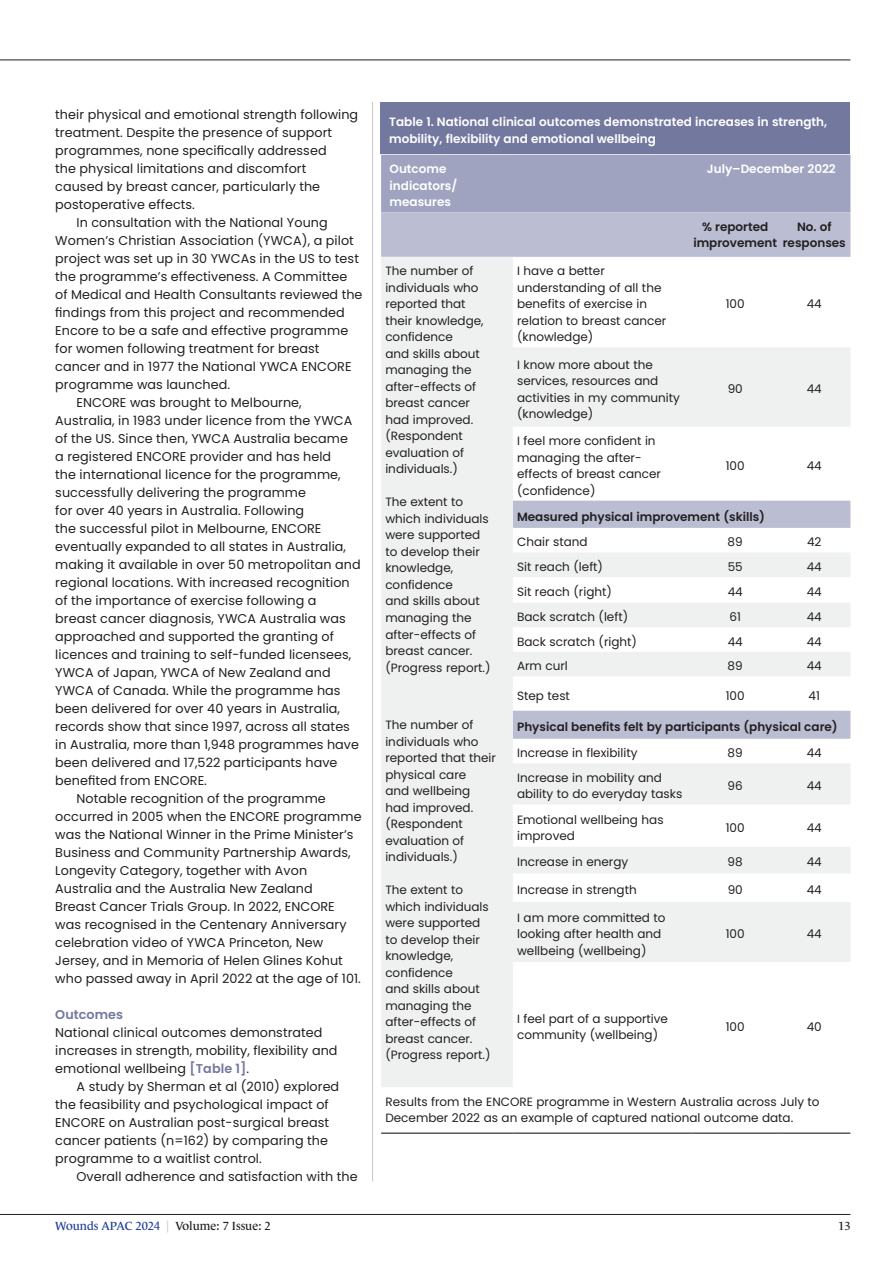
<style>
.page{position:relative;width:893px;height:1263px;background:#fff}
.page>*{position:absolute;margin:0;border:0;box-sizing:border-box;transform-origin:0 0}
.Body_indent{font:12.75px/18px "Poppins";letter-spacing:.005em;color:#231f20}
.Sub_header{font:600 12.75px "Poppins";letter-spacing:.005em;color:#73789f}
.Table_text{font:12px/16.5px "Poppins";color:#231f20}
.Table_text-2{font:600 12px/16.5px "Poppins";color:#231f20;text-align:center}
.Table_head_NEW{font:600 12px/16.5px "Poppins";color:#fff}
.Table_text-3{font:600 12px/16.5px "Poppins";color:#fff}
.t1{font:12px "Le Monde Journal Std";color:#231f20}
.s1{font-weight:600;color:#73789f}
.s2{color:#223f99}
.s3{color:#c7c8ca}
</style>
<div class="page">
<hr style="left:0;top:1214px;width:850px;height:1px;background:#231f20">
<hr style="left:0;top:60px;width:850px;height:1px;background:#231f20">
<hr style="left:372px;top:102px;width:1px;height:1079px;background:#c7c8ca">
<div style="left:381px;top:155px;width:469px;height:57px;background:#9fa3c0"></div>
<div style="left:381px;top:212px;width:469px;height:45px;background:#bbbdd3"></div>
<svg style="left:381px;top:257px;width:469px;height:830px;fill:#eff0f0"></svg>
<hr style="left:381px;top:1132px;width:132px;height:2px;background:#231f20">
<hr style="left:513px;top:1132px;width:179px;height:2px;background:#231f20">
<hr style="left:692px;top:1132px;width:86px;height:2px;background:#231f20">
<hr style="left:778px;top:1132px;width:72px;height:2px;background:#231f20">
<div style="left:381px;top:102px;width:469px;height:52px;background:#73789f"></div>
<p class="Body_indent" style="left:55px;top:106px;width:304px">their physical and emotional strength following treatment. Despite the presence of support programmes, none specifically addressed<br>the physical limitations and discomfort<br>caused by breast cancer, particularly the postoperative effects.</p>
<p class="Body_indent" style="left:55px;top:214px;width:309px;text-indent:21px">In consultation with the National Young Women’s Christian Association (YWCA), a pilot project was set up in 30 YWCAs in the US to test the programme’s effectiveness. A Committee of Medical and Health Consultants reviewed the findings from this project and recommended Encore to be a safe and effective programme for women following treatment for breast cancer and in 1977 the National YWCA ENCORE programme was launched.</p>
<p class="Body_indent" style="left:55px;top:394px;width:307px;text-indent:21px">ENCORE was brought to Melbourne, Australia, in 1983 under licence from the YWCA of the US. Since then, YWCA Australia became<br>a registered ENCORE provider and has held<br>the international licence for the programme, successfully delivering the programme<br>for over 40 years in Australia. Following<br>the successful pilot in Melbourne, ENCORE eventually expanded to all states in Australia, making it available in over 50 metropolitan and regional locations. With increased recognition of the importance of exercise following a breast cancer diagnosis, YWCA Australia was approached and supported the granting of licences and training to self-funded licensees, YWCA of Japan, YWCA of New Zealand and YWCA of Canada. While the programme has been delivered for over 40 years in Australia, records show that since 1997, across all states in Australia, more than 1,948 programmes have been delivered and 17,522 participants have benefited from ENCORE.</p>
<p class="Body_indent" style="left:55px;top:790px;width:308px;text-indent:21px">Notable recognition of the programme occurred in 2005 when the ENCORE programme was the National Winner in the Prime Minister’s Business and Community Partnership Awards, Longevity Category, together with Avon Australia and the Australia New Zealand<br>Breast Cancer Trials Group. In 2022, ENCORE was recognised in the Centenary Anniversary celebration video of YWCA Princeton, New Jersey, and in Memoria of Helen Glines Kohut who passed away in April 2022 at the age of 101.</p>
<p class="Sub_header" style="left:55px;top:1007px;width:69px">Outcomes</p>
<p class="Body_indent" style="left:55px;top:1024px;width:284px">National clinical outcomes demonstrated increases in strength, mobility, flexibility and emotional wellbeing <span class="s1">[Table 1]</span>.</p>
<p class="Body_indent" style="left:55px;top:1078px;width:285px;text-indent:21px">A study by Sherman et al (2010) explored the feasibility and psychological impact of ENCORE on Australian post-surgical breast cancer patients (n=162) by comparing the programme to a waitlist control.</p>
<p class="Body_indent" style="left:77px;top:1168px;width:283px">Overall adherence and satisfaction with the</p>
<p class="Table_head_NEW" style="left:389px;top:114px;width:439px">Table 1. National clinical outcomes demonstrated increases in strength, mobility, flexibility and emotional wellbeing</p>
<p class="Table_text-3" style="left:390px;top:161px;width:69px">Outcome indicators/ measures</p>
<p class="Table_text-3" style="left:707px;top:161px;width:130px">July–December 2022</p>
<p class="Table_text-2" style="left:693px;top:218px;width:85px">% reported improvement</p>
<p class="Table_text-2" style="left:783px;top:218px;width:64px">No. of responses</p>
<p class="Table_text" style="left:385px;top:263px;width:100px">The number of individuals who reported that their knowledge, confidence<br>and skills about managing the after-effects of breast cancer had improved. (Respondent evaluation of individuals.)</p>
<p class="Table_text" style="left:385px;top:494px;width:107px">The extent to which individuals were supported to develop their knowledge, confidence<br>and skills about managing the after-effects of breast cancer. (Progress report.)</p>
<p class="Table_text" style="left:517px;top:263px;width:151px">I have a better understanding of all the benefits of exercise in relation to breast cancer (knowledge)</p>
<p class="Table_text" style="left:726px;top:296px;width:20px">100</p>
<p class="Table_text" style="left:807px;top:296px;width:17px">44</p>
<p class="Table_text" style="left:517px;top:356px;width:164px">I know more about the services, resources and activities in my community (knowledge)</p>
<p class="Table_text" style="left:728px;top:381px;width:17px">90</p>
<p class="Table_text" style="left:807px;top:381px;width:17px">44</p>
<p class="Table_text" style="left:517px;top:433px;width:145px">I feel more confident in managing the after&shy;effects of breast cancer (confidence)</p>
<p class="Table_text" style="left:726px;top:457px;width:20px">100</p>
<p class="Table_text" style="left:807px;top:457px;width:17px">44</p>
<p class="Table_text-2" style="left:517px;top:508px;width:249px">Measured physical improvement (skills)</p>
<p class="Table_text" style="left:517px;top:534px;width:72px">Chair stand</p>
<p class="Table_text" style="left:728px;top:534px;width:17px">89</p>
<p class="Table_text" style="left:807px;top:534px;width:16px">42</p>
<p class="Table_text" style="left:517px;top:559px;width:88px">Sit reach (left)</p>
<p class="Table_text" style="left:728px;top:559px;width:17px">55</p>
<p class="Table_text" style="left:807px;top:559px;width:17px">44</p>
<p class="Table_text" style="left:517px;top:584px;width:96px">Sit reach (right)</p>
<p class="Table_text" style="left:728px;top:584px;width:17px">44</p>
<p class="Table_text" style="left:807px;top:584px;width:17px">44</p>
<p class="Table_text" style="left:517px;top:609px;width:113px">Back scratch (left)</p>
<p class="Table_text" style="left:729px;top:609px;width:13px">61</p>
<p class="Table_text" style="left:807px;top:609px;width:17px">44</p>
<p class="Table_text" style="left:517px;top:633px;width:121px">Back scratch (right)</p>
<p class="Table_text" style="left:728px;top:633px;width:17px">44</p>
<p class="Table_text" style="left:807px;top:633px;width:17px">44</p>
<p class="Table_text" style="left:517px;top:658px;width:52px">Arm curl</p>
<p class="Table_text" style="left:728px;top:658px;width:17px">89</p>
<p class="Table_text" style="left:807px;top:658px;width:17px">44</p>
<p class="Table_text" style="left:517px;top:687px;width:54px">Step test</p>
<p class="Table_text" style="left:726px;top:687px;width:20px">100</p>
<p class="Table_text" style="left:809px;top:687px;width:13px">41</p>
<p class="Table_text" style="left:385px;top:717px;width:112px">The number of individuals who reported that their physical care<br>and wellbeing had improved. (Respondent evaluation of individuals.)</p>
<p class="Table_text" style="left:385px;top:882px;width:107px">The extent to which individuals were supported to develop their knowledge, confidence<br>and skills about managing the after-effects of breast cancer. (Progress report.)</p>
<p class="Table_text-2" style="left:517px;top:719px;width:322px">Physical benefits felt by participants (physical care)</p>
<p class="Table_text" style="left:517px;top:745px;width:122px">Increase in flexibility</p>
<p class="Table_text" style="left:728px;top:745px;width:17px">89</p>
<p class="Table_text" style="left:807px;top:745px;width:17px">44</p>
<p class="Table_text" style="left:517px;top:769px;width:167px">Increase in mobility and ability to do everyday tasks</p>
<p class="Table_text" style="left:728px;top:778px;width:17px">96</p>
<p class="Table_text" style="left:807px;top:778px;width:17px">44</p>
<p class="Table_text" style="left:517px;top:811px;width:148px">Emotional wellbeing has improved</p>
<p class="Table_text" style="left:726px;top:819px;width:20px">100</p>
<p class="Table_text" style="left:807px;top:819px;width:17px">44</p>
<p class="Table_text" style="left:517px;top:854px;width:113px">Increase in energy</p>
<p class="Table_text" style="left:728px;top:854px;width:17px">98</p>
<p class="Table_text" style="left:807px;top:854px;width:17px">44</p>
<p class="Table_text" style="left:517px;top:882px;width:121px">Increase in strength</p>
<p class="Table_text" style="left:728px;top:882px;width:17px">90</p>
<p class="Table_text" style="left:807px;top:882px;width:17px">44</p>
<p class="Table_text" style="left:517px;top:909px;width:150px">I am more committed to looking after health and wellbeing (wellbeing)</p>
<p class="Table_text" style="left:726px;top:926px;width:20px">100</p>
<p class="Table_text" style="left:807px;top:926px;width:17px">44</p>
<p class="Table_text" style="left:517px;top:1010px;width:152px">I feel part of a supportive community (wellbeing)</p>
<p class="Table_text" style="left:726px;top:1018px;width:20px">100</p>
<p class="Table_text" style="left:807px;top:1018px;width:17px">40</p>
<p class="Table_text" style="left:385px;top:1093px;width:436px">Results from the ENCORE programme in Western Australia across July to<br>December 2022 as an example of captured national outcome data.</p>
<p class="t1" style="left:55px;top:1219px;width:217px"><span class="s2">Wounds APAC 2024</span> <span class="s3">|</span> Volume: 7 Issue: 2</p>
<p class="t1" style="left:838px;top:1219px;width:14px">13</p>
</div>
